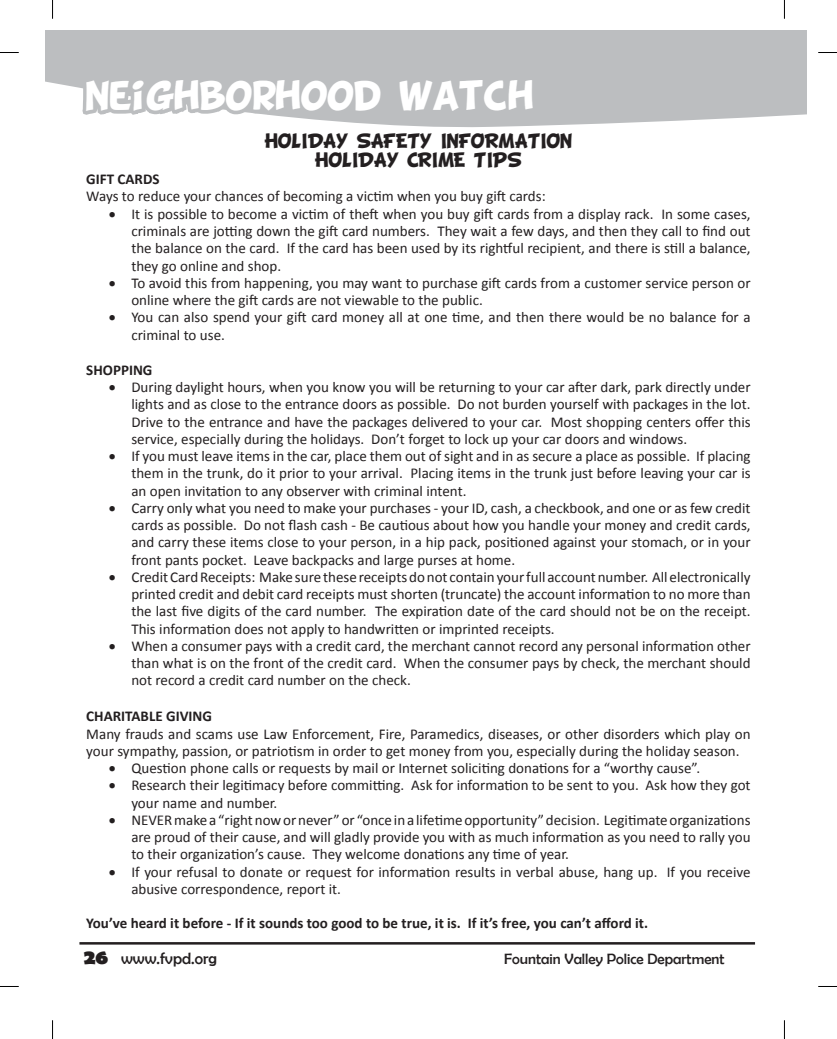
<style>
.page{position:relative;width:837px;height:1039px;background:#fff}
.page>*{position:absolute;margin:0;border:0;box-sizing:border-box;transform-origin:0 0}
.t1{font:32.5px "BD Cartoon Shout";color:#fff}
.t2{font:16.25px/18.8px "BD Cartoon Shout";color:#231f20;text-align:center}
.t3{font:16.25px "Berlin Sans FB";color:#231f20}
.t4{font:15px/17.2px "Calibri";color:#231f20;text-align:justify}
.t5{font:700 15px "Calibri";color:#231f20}
.t6{font:15px "Berlin Sans FB";color:#231f20}
.s1{font-weight:700;font-size:21.25px}
</style>
<div class="page">
<hr style="left:79px;top:942px;width:675px;height:2px;background:#231f20">
<svg style="left:45px;top:30px;width:761px;height:96px"></svg>
<div style="left:51px;top:30px;width:755px;height:50px;background:#bcbec0"></div>
<svg style="left:0;top:52px;width:19px;height:1px"></svg>
<svg style="left:818px;top:52px;width:18px;height:1px"></svg>
<svg style="left:0;top:986px;width:19px;height:1px"></svg>
<svg style="left:818px;top:986px;width:18px;height:1px"></svg>
<svg style="left:52px;top:0;width:1px;height:19px"></svg>
<svg style="left:52px;top:1020px;width:1px;height:19px"></svg>
<svg style="left:783px;top:0;width:2px;height:19px"></svg>
<svg style="left:783px;top:1020px;width:2px;height:19px"></svg>
<svg style="left:79px;top:30px;width:461px;height:97px;background:#c1c3c5"></svg>
<h1 class="t1" style="left:86px;top:79px;width:449px">NEIGHBORHOOD WATCH</h1>
<p class="t2" style="left:264px;top:133px;width:309px">HOLIDAY SAFETY INFORMATION<br>HOLIDAY CRIME TIPS</p>
<p class="t5" style="left:86px;top:170px;width:75px">GIFT CARDS</p>
<p class="t4" style="left:86px;top:188px;width:461px">Ways to reduce your chances of becoming a victim when you buy gift cards:</p>
<p class="t4" style="left:131px;top:205px;width:620px;text-indent:-22px">• It is possible to become a victim of theft when you buy gift cards from a display rack. In some cases, criminals are jotting down the gift card numbers. They wait a few days, and then they call to find out the balance on the card. If the card has been used by its rightful recipient, and there is still a balance, they go online and shop.</p>
<p class="t4" style="left:131px;top:274px;width:620px;text-indent:-22px">• To avoid this from happening, you may want to purchase gift cards from a customer service person or online where the gift cards are not viewable to the public.</p>
<p class="t4" style="left:131px;top:309px;width:620px;text-indent:-22px">• You can also spend your gift card money all at one time, and then there would be no balance for a criminal to use.</p>
<p class="t5" style="left:86px;top:360px;width:68px">SHOPPING</p>
<p class="t4" style="left:131px;top:378px;width:620px;text-indent:-22px">• During daylight hours, when you know you will be returning to your car after dark, park directly under lights and as close to the entrance doors as possible. Do not burden yourself with packages in the lot.<br>Drive to the entrance and have the packages delivered to your car. Most shopping centers offer this service, especially during the holidays. Don’t forget to lock up your car doors and windows.</p>
<p class="t4" style="left:131px;top:447px;width:620px;text-indent:-22px">• If you must leave items in the car, place them out of sight and in as secure a place as possible. If placing them in the trunk, do it prior to your arrival. Placing items in the trunk just before leaving your car is an open invitation to any observer with criminal intent.</p>
<p class="t4" style="left:131px;top:499px;width:620px;text-indent:-22px">• Carry only what you need to make your purchases - your ID, cash, a checkbook, and one or as few credit cards as possible. Do not flash cash - Be cautious about how you handle your money and credit cards, and carry these items close to your person, in a hip pack, positioned against your stomach, or in your front pants pocket. Leave backpacks and large purses at home.</p>
<p class="t4" style="left:131px;top:568px;width:620px;text-indent:-22px">• Credit Card Receipts: Make sure these receipts do not contain your full account number. All electronically printed credit and debit card receipts must shorten (truncate) the account information to no more than the last five digits of the card number. The expiration date of the card should not be on the receipt.<br>This information does not apply to handwritten or imprinted receipts.</p>
<p class="t4" style="left:131px;top:637px;width:620px;text-indent:-22px">• When a consumer pays with a credit card, the merchant cannot record any personal information other than what is on the front of the credit card. When the consumer pays by check, the merchant should not record a credit card number on the check.</p>
<p class="t5" style="left:86px;top:707px;width:127px">CHARITABLE GIVING</p>
<p class="t4" style="left:86px;top:725px;width:665px">Many frauds and scams use Law Enforcement, Fire, Paramedics, diseases, or other disorders which play on your sympathy, passion, or patriotism in order to get money from you, especially during the holiday season.</p>
<p class="t4" style="left:109px;top:759px;width:592px">• Question phone calls or requests by mail or Internet soliciting donations for a “worthy cause”.</p>
<p class="t4" style="left:131px;top:777px;width:620px;text-indent:-22px">• Research their legitimacy before committing. Ask for information to be sent to you. Ask how they got your name and number.</p>
<p class="t4" style="left:131px;top:811px;width:620px;text-indent:-22px">• NEVER make a “right now or never” or “once in a lifetime opportunity” decision. Legitimate organizations are proud of their cause, and will gladly provide you with as much information as you need to rally you to their organization’s cause. They welcome donations any time of year.</p>
<p class="t4" style="left:131px;top:863px;width:620px;text-indent:-22px">• If your refusal to donate or request for information results in verbal abuse, hang up. If you receive abusive correspondence, report it.</p>
<p class="t5" style="left:86px;top:914px;width:563px">You’ve heard it before - If it sounds too good to be true, it is. If it’s free, you can’t afford it.</p>
<p class="t3" style="left:84px;top:949px;width:135px"><span class="s1">26</span> www.fvpd.org</p>
<p class="t6" style="left:504px;top:950px;width:222px">Fountain Valley Police Department</p>
</div>
